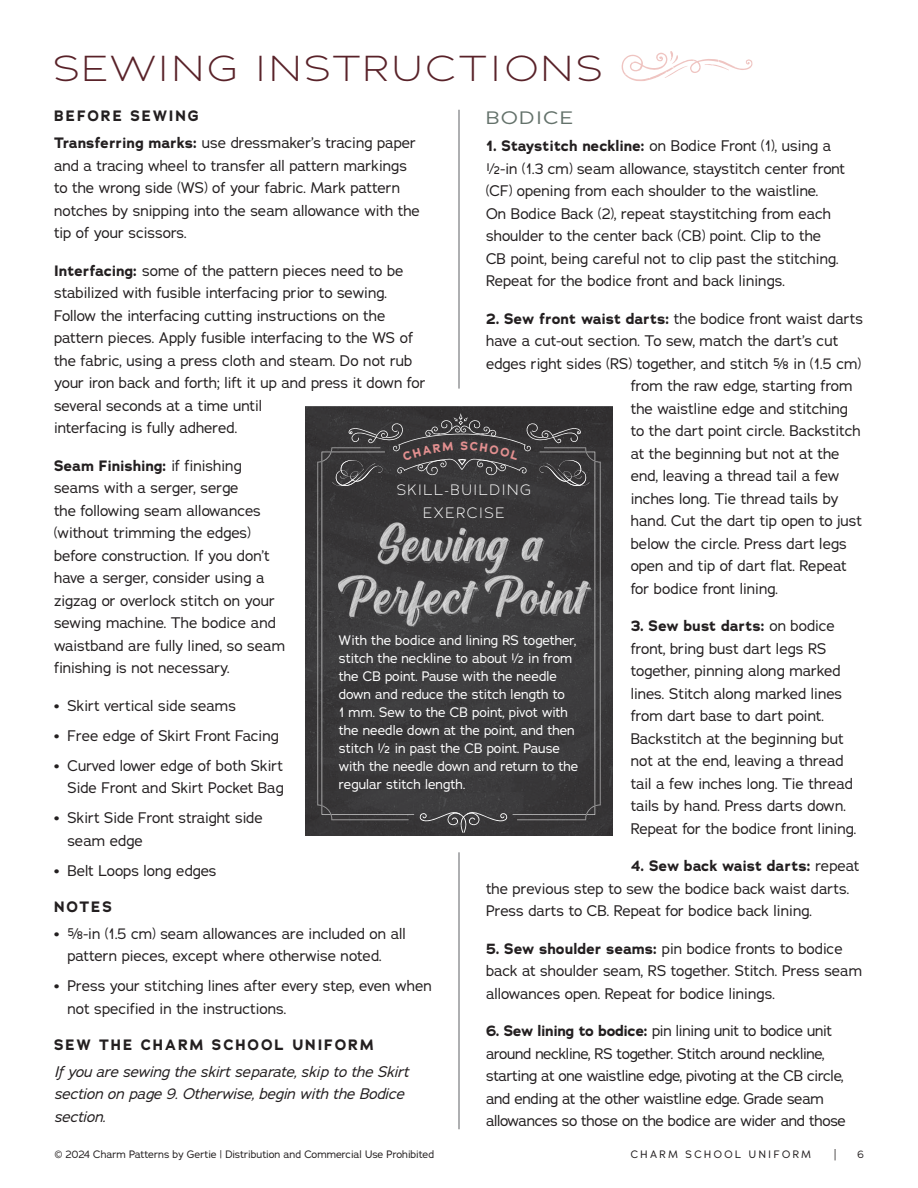
<style>
.page{position:relative;width:918px;height:1188px;background:#fff}
.page>*{position:absolute;margin:0;border:0;box-sizing:border-box;transform-origin:0 0}
.Section_head_light_big{font:300 36px "Adrianna Extended";letter-spacing:.115em;color:#592229}
.Body_subhead_2{font:18px "Adrianna Extended";letter-spacing:.085em;color:#64726b}
.Body{font:15px/22.5px "Adrianna";color:#231f20}
.Body-2{font:15px/22.5px "Adrianna";letter-spacing:-.02em;color:#231f20}
.Body_asterisk_italic{font:italic 15px/22.5px "Adrianna";color:#231f20}
.Body_subhead_1{font:700 15px "Adrianna";letter-spacing:.13em;color:#231f20}
.Body_subhead_1-2{font:300 15px/22.5px "Adrianna";letter-spacing:.13em;color:#fff;text-align:center}
.t1{font:14.7px "Adrianna";color:#231f20;scale:.71 1}
.Box_text{font:13.5px/18px "Adrianna";color:#fff}
.t2{font:10.5px "Adrianna";color:#231f20}
.t3{font:10.5px "Adrianna";letter-spacing:.23em;color:#231f20}
.s1{font-weight:700}
.s2{font-weight:700;font-size:13.5px}
</style>
<div class="page">
<hr style="left:459px;top:110px;width:1px;height:279px;background:#949698">
<hr style="left:459px;top:852px;width:1px;height:277px;background:#949698">
<img style="left:305px;top:406px;width:308px;height:430px">
<svg style="left:621px;top:51px;width:132px;height:30px"></svg>
<svg style="left:317px;top:413px;width:284px;height:420px;background:#454445"></svg>
<p class="Section_head_light_big" style="left:54px;top:47px;width:549px">SEWING INSTRUCTIONS</p>
<p class="Body_subhead_1" style="left:54px;top:106px;width:146px">BEFORE SEWING</p>
<p class="Body" style="left:54px;top:132px;width:368px"><span class="s1">Transferring marks:</span> use dressmaker’s tracing paper and a tracing wheel to transfer all pattern markings to the wrong side (WS) of your fabric. Mark pattern notches by snipping into the seam allowance with the tip of your scissors.</p>
<p class="Body" style="left:54px;top:259px;width:373px"><span class="s1">Interfacing:</span> some of the pattern pieces need to be stabilized with fusible interfacing prior to sewing.<br>Follow the interfacing cutting instructions on the pattern pieces. Apply fusible interfacing to the WS of the fabric, using a press cloth and steam. Do not rub your iron back and forth; lift it up and press it down for several seconds at a time until<br>interfacing is fully adhered.</p>
<p class="Body" style="left:54px;top:454px;width:233px"><span class="s1">Seam Finishing:</span> if finishing seams with a serger, serge<br>the following seam allowances (without trimming the edges) before construction. If you don’t have a serger, consider using a zigzag or overlock stitch on your sewing machine. The bodice and waistband are fully lined, so seam finishing is not necessary.</p>
<p class="Body" style="left:54px;top:694px;width:184px"><span class="s2">•</span> Skirt vertical side seams</p>
<p class="Body" style="left:54px;top:724px;width:227px"><span class="s2">•</span> Free edge of Skirt Front Facing</p>
<p class="Body" style="left:54px;top:754px;width:231px;text-align:right"><span class="s2">•</span> Curved lower edge of both Skirt<br>Side Front and Skirt Pocket Bag</p>
<p class="Body" style="left:68px;top:807px;width:197px;text-indent:-14px"><span class="s2">•</span> Skirt Side Front straight side seam edge</p>
<p class="Body" style="left:54px;top:859px;width:164px"><span class="s2">•</span> Belt Loops long edges</p>
<p class="Body_subhead_1" style="left:54px;top:897px;width:59px">NOTES</p>
<p class="Body" style="left:68px;top:922px;width:340px;text-indent:-14px"><span class="s2">•</span> ⅝-in (1.5 cm) seam allowances are included on all pattern pieces, except where otherwise noted.</p>
<p class="Body" style="left:68px;top:975px;width:366px;text-indent:-14px"><span class="s2">•</span> Press your stitching lines after every step, even when not specified in the instructions.</p>
<p class="Body_subhead_1" style="left:54px;top:1035px;width:321px">SEW THE CHARM SCHOOL UNIFORM</p>
<p class="Body_asterisk_italic" style="left:54px;top:1060px;width:356px">If you are sewing the skirt separate, skip to the Skirt section on page 9. Otherwise, begin with the Bodice section.</p>
<p class="Body_subhead_2" style="left:486px;top:106px;width:89px">BODICE</p>
<p class="Body" style="left:486px;top:134px;width:361px"><span class="s1">1. Staystitch neckline:</span> on Bodice Front (1), using a ½-in (1.3 cm) seam allowance, staystitch center front (CF) opening from each shoulder to the waistline.<br>On Bodice Back (2), repeat staystitching from each shoulder to the center back (CB) point. Clip to the<br>CB point, being careful not to clip past the stitching.<br>Repeat for the bodice front and back linings.</p>
<p class="Body" style="left:486px;top:307px;width:379px"><span class="s1">2. Sew front waist darts:</span> the bodice front waist darts</p>
<p class="Body" style="left:486px;top:329px;width:354px">have a cut-out section. To sew, match the dart’s cut</p>
<p class="Body" style="left:486px;top:352px;width:377px">edges right sides (RS) together, and stitch ⅝ in (1.5 cm)</p>
<p class="Body" style="left:631px;top:374px;width:223px">from the raw edge, starting from</p>
<p class="Body" style="left:631px;top:397px;width:219px">the waistline edge and stitching</p>
<p class="Body" style="left:631px;top:419px;width:232px">to the dart point circle. Backstitch</p>
<p class="Body" style="left:631px;top:442px;width:210px">at the beginning but not at the</p>
<p class="Body" style="left:631px;top:464px;width:210px">end, leaving a thread tail a few</p>
<p class="Body" style="left:631px;top:487px;width:209px">inches long. Tie thread tails by</p>
<p class="Body" style="left:631px;top:509px;width:233px">hand. Cut the dart tip open to just</p>
<p class="Body" style="left:631px;top:532px;width:218px">below the circle. Press dart legs</p>
<p class="Body" style="left:631px;top:554px;width:218px">open and tip of dart flat. Repeat</p>
<p class="Body" style="left:631px;top:577px;width:149px">for bodice front lining.</p>
<p class="Body" style="left:631px;top:614px;width:227px"><span class="s1">3. Sew bust darts:</span> on bodice front, bring bust dart legs RS together, pinning along marked lines. Stitch along marked lines from dart base to dart point.<br>Backstitch at the beginning but not at the end, leaving a thread tail a few inches long. Tie thread tails by hand. Press darts down.<br>Repeat for the bodice front lining.</p>
<p class="Body" style="left:486px;top:854px;width:375px;text-indent:145px"><span class="s1">4. Sew back waist darts:</span> repeat the previous step to sew the bodice back waist darts.<br>Press darts to CB. Repeat for bodice back lining.</p>
<p class="Body" style="left:486px;top:937px;width:378px"><span class="s1">5. Sew shoulder seams:</span> pin bodice fronts to bodice back at shoulder seam, RS together. Stitch. Press seam allowances open. Repeat for bodice linings.</p>
<p class="Body-2" style="left:486px;top:1019px;width:362px"><span class="s1">6. Sew lining to bodice:</span> pin lining unit to bodice unit around neckline, RS together. Stitch around neckline, starting at one waistline edge, pivoting at the CB circle, and ending at the other waistline edge. Grade seam allowances so those on the bodice are wider and those</p>
<p class="Body_subhead_1-2" style="left:397px;top:478px;width:135px">SKILL-BUILDING<br>EXERCISE</p>
<p class="Box_text" style="left:339px;top:631px;width:241px">With the bodice and lining RS together, stitch the neckline to about ½ in from the CB point. Pause with the needle down and reduce the stitch length to<br>1 mm. Sew to the CB point, pivot with the needle down at the point, and then stitch ½ in past the CB point. Pause with the needle down and return to the regular stitch length.</p>
<p class="t2" style="left:55px;top:1148px;width:381px">© 2024 Charm Patterns by Gertie | Distribution and Commercial Use Prohibited</p>
<p class="t3" style="left:631px;top:1148px;width:182px">CHARM SCHOOL UNIFORM</p>
<p class="t1" style="left:834px;top:1145px;width:5px">|</p>
<p class="t2" style="left:858px;top:1148px;width:8px">6</p>
</div>
